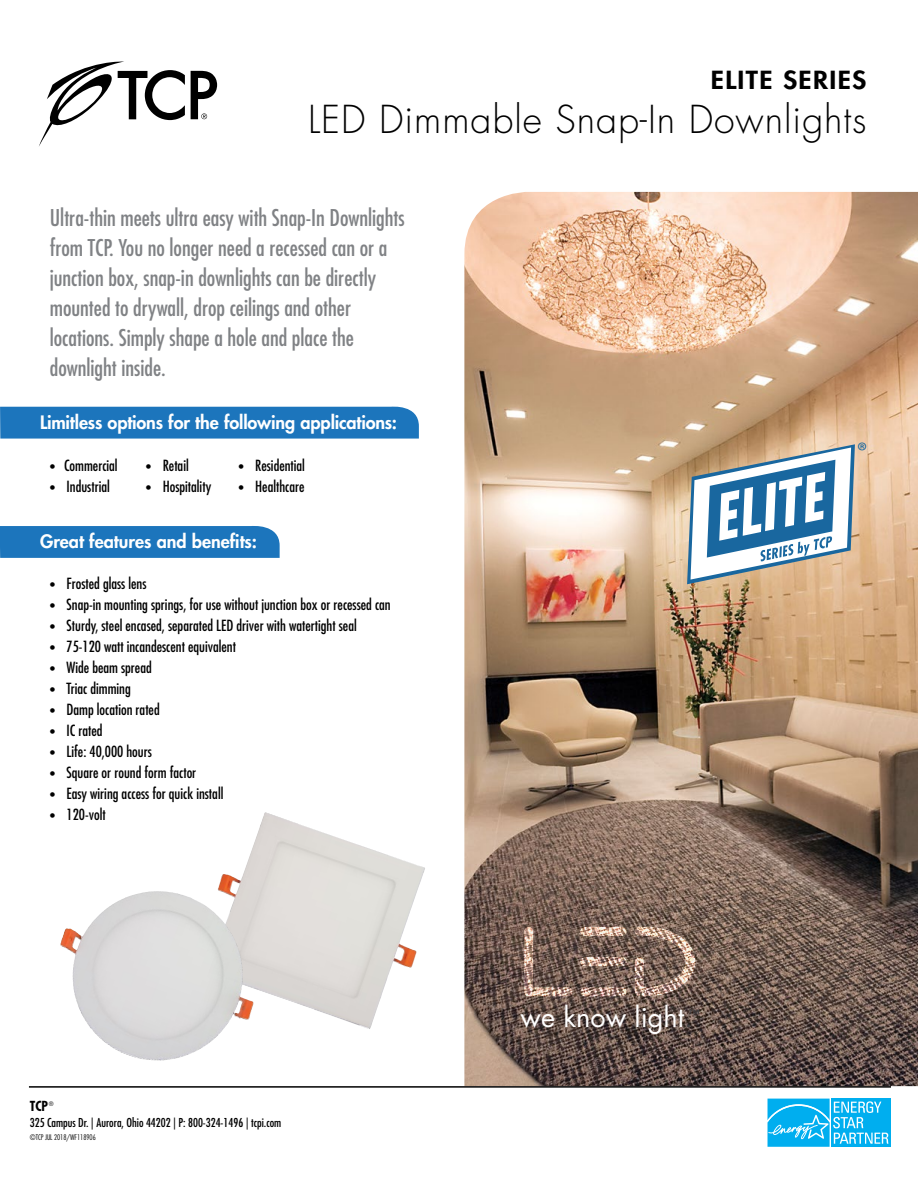
<style>
.page{position:relative;width:918px;height:1188px;background:#fff}
.page>*{position:absolute;margin:0;border:0;box-sizing:border-box;transform-origin:0 0}
.t1{font:300 37.5px "Futura Std";letter-spacing:.025em;color:#000}
.t2{font:27px "Futura Std";color:#fff}
.t3{font:800 24.3px "Futura Std";letter-spacing:.05em;color:#000;scale:1.11 1}
.t4{font:24.15px "Myriad Pro";color:#19679f}
.t5{font:condensed 22.5px/30px "Futura Std";color:#808285}
.t6{font:800 18px "Futura Std";letter-spacing:-.005em;color:#fff}
.t7{font:condensed 15px "Futura Std";color:#000}
.t8{font:700 condensed 13.5px "Futura Std";color:#000}
.t9{font:condensed 12px "Futura Std";color:#000}
.t10{font:800 11.1px "Futura Std";color:#414042}
.t11{font:300 condensed 7.5px "Futura Std";color:#000}
.s1{font-size:12px}
.s2{color:#414042}
</style>
<div class="page">
<img style="left:464px;top:192px;width:454px;height:894px">
<svg style="left:0;top:406px;width:419px;height:33px;background:#257abe"></svg>
<div style="left:0;top:526px;width:280px;height:32px;background:#1c75bc"></div>
<hr style="left:29px;top:1086px;width:862px;height:2px;background:#000">
<svg style="left:687px;top:444px;width:168px;height:140px"></svg>
<svg style="left:767px;top:1098px;width:124px;height:49px;background:#2ebcf1"></svg>
<svg style="left:524px;top:927px;width:48px;height:69px;background:#856d62"></svg>
<svg style="left:580px;top:957px;width:47px;height:9px"></svg>
<svg style="left:580px;top:987px;width:47px;height:9px"></svg>
<svg style="left:580px;top:927px;width:47px;height:9px"></svg>
<svg style="left:635px;top:927px;width:60px;height:69px;background:#927a6d"></svg>
<svg style="left:39px;top:62px;width:146px;height:84px"></svg>
<svg style="left:191px;top:71px;width:26px;height:48px"></svg>
<img style="left:218px;top:812px;width:207px;height:217px">
<img style="left:60px;top:891px;width:194px;height:170px">
<h3 class="t3" style="left:711px;top:65px;width:142px">ELITE SERIES</h3>
<h1 class="t1" style="left:308px;top:96px;width:560px">LED Dimmable Snap-In Downlights</h1>
<p class="t5" style="left:50px;top:202px;width:356px">Ultra-thin meets ultra easy with Snap-In Downlights from TCP. You no longer need a recessed can or a junction box, snap-in downlights can be directly mounted to drywall, drop ceilings and other locations. Simply shape a hole and place the downlight inside.</p>
<p class="t6" style="left:40px;top:411px;width:358px">Limitless options for the following applications:</p>
<p class="t7" style="left:50px;top:457px;width:69px"><span class="s1">•</span> Commercial</p>
<p class="t7" style="left:50px;top:478px;width:61px"><span class="s1">•</span> Industrial</p>
<p class="t7" style="left:146px;top:457px;width:44px"><span class="s1">•</span> Retail</p>
<p class="t7" style="left:146px;top:478px;width:67px"><span class="s1">•</span> Hospitality</p>
<p class="t7" style="left:239px;top:457px;width:68px"><span class="s1">•</span> Residential</p>
<p class="t7" style="left:239px;top:478px;width:67px"><span class="s1">•</span> Healthcare</p>
<p class="t6" style="left:40px;top:530px;width:219px">Great features and benefits:</p>
<p class="t7" style="left:50px;top:574px;width:98px"><span class="s1">•</span> Frosted glass lens</p>
<p class="t7" style="left:50px;top:595px;width:342px"><span class="s1">•</span> Snap-in mounting springs, for use without junction box or recessed can</p>
<p class="t7" style="left:50px;top:616px;width:308px"><span class="s1">•</span> Sturdy, steel encased, separated LED driver with watertight seal</p>
<p class="t7" style="left:50px;top:637px;width:187px"><span class="s1">•</span> 75-120 watt incandescent equivalent</p>
<p class="t7" style="left:50px;top:658px;width:103px"><span class="s1">•</span> Wide beam spread</p>
<p class="t7" style="left:50px;top:679px;width:82px"><span class="s1">•</span> Triac dimming</p>
<p class="t7" style="left:50px;top:700px;width:111px"><span class="s1">•</span> Damp location rated</p>
<p class="t7" style="left:50px;top:721px;width:54px"><span class="s1">•</span> IC rated</p>
<p class="t7" style="left:50px;top:742px;width:103px"><span class="s1">•</span> Life: 40,000 hours</p>
<p class="t7" style="left:50px;top:763px;width:148px"><span class="s1">•</span> Square or round form factor</p>
<p class="t7" style="left:50px;top:784px;width:175px"><span class="s1">•</span> Easy wiring access for quick install</p>
<p class="t7" style="left:50px;top:805px;width:57px"><span class="s1">•</span> 120-volt</p>
<p class="t8" style="left:30px;top:1097px;width:25px">TCP<sup>®</sup></p>
<p class="t9" style="left:30px;top:1116px;width:253px">325 Campus Dr. | Aurora, Ohio 44202 | P: 800-324-1496 | tcpi.com</p>
<p class="t11" style="left:30px;top:1133px;width:68px">©TCP JUL 2018/WF118906</p>
<h2 class="t2" style="left:521px;top:1000px;width:174px">we know light<span class="s2">.</span></h2>
<p class="t10" style="left:689px;top:1007px;width:13px">™</p>
<h3 class="t4" style="left:857px;top:436px;width:12px">®</h3>
</div>
